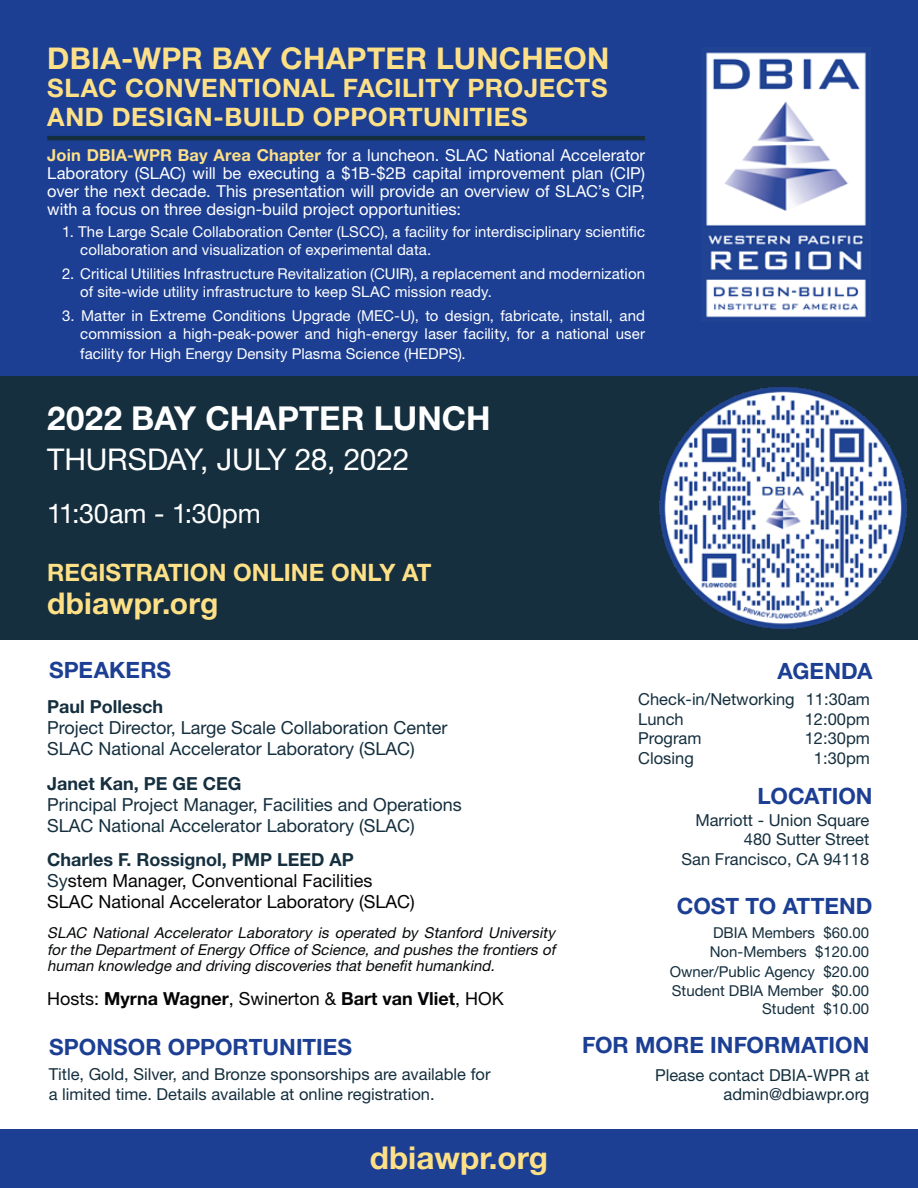
<style>
.page{position:relative;width:918px;height:1188px;background:#fff}
.page>*{position:absolute;margin:0;border:0;box-sizing:border-box;transform-origin:0 0}
.t1{font:700 33px "Helvetica Neue LT Std";color:#fff}
.t2{font:700 31.5px "Helvetica Neue LT Std";color:#fee086}
.t3{font:700 30px "Helvetica Neue LT Std";letter-spacing:.01em;color:#fee087}
.t4{font:30px "Helvetica Neue LT Std";letter-spacing:-.005em;color:#fff}
.t5{font:27px "Helvetica Neue LT Std";color:#fff}
.t6{font:700 25.5px/28.5px "Helvetica Neue LT Std";letter-spacing:.02em;color:#fee087}
.t7{font:700 24px "Helvetica Neue LT Std";color:#fee087}
.t8{font:700 22.5px "Helvetica Neue LT Std";color:#1c3f94}
.t9{font:18px/21px "Helvetica Neue LT Std";color:#152f3e}
.t10{font:18px/21px "Helvetica Neue LT Std";color:#040406}
.t11{font:700 18px "Helvetica Neue LT Std";color:#040406}
.t12{font:700 18px "Helvetica Neue LT Std";color:#152f3e}
.t13{font:16.5px/18px "Helvetica Neue LT Std";color:#fff;text-align:justify}
.t14{font:16.5px/19.5px "Helvetica Neue LT Std";color:#152f3e;text-align:right}
.t15{font:16.5px/19.8px "Helvetica Neue LT Std";color:#142e3d}
.t16{font:15px/18px "Helvetica Neue LT Std";letter-spacing:.005em;color:#fff}
.t17{font:italic 15px/16.5px "Helvetica Neue LT Std";color:#050709}
.t18{font:15px/19.5px "Helvetica Neue LT Std";color:#142e3d}
.t19{font:15px/19.5px "Helvetica Neue LT Std";color:#152f3e}
.s1{font-weight:700;color:#fee087}
.s2{font-weight:700;color:#152f3e}
.s3{color:#152f3e}
.s4{font-weight:400}
</style>
<div class="page">
<div style="left:0;top:0;width:918px;height:376px;background:#1c3f94"></div>
<div style="left:0;top:1129px;width:918px;height:59px;background:#1c3f94"></div>
<div style="left:0;top:376px;width:918px;height:263px;background:#152f3e"></div>
<hr style="left:47px;top:136px;width:598px;height:4px;background:#152f3e">
<img style="left:706px;top:52px;width:160px;height:266px">
<img style="left:659px;top:386px;width:248px;height:243px">
<h3 class="t3" style="left:47px;top:39px;width:564px">DBIA-WPR BAY CHAPTER LUNCHEON</h3>
<h3 class="t6" style="left:47px;top:73px;width:562px">SLAC CONVENTIONAL FACILITY PROJECTS<br>AND DESIGN-BUILD OPPORTUNITIES</h3>
<p class="t13" style="left:47px;top:146px;width:599px"><span class="s1">Join DBIA-WPR Bay Area Chapter</span> for a luncheon. SLAC National Accelerator Laboratory (SLAC) will be executing a $1B-$2B capital improvement plan (CIP) over the next decade. This presentation will provide an overview of SLAC’s CIP, with a focus on three design-build project opportunities:</p>
<p class="t16" style="left:80px;top:223px;width:566px;text-indent:-18px">1. The Large Scale Collaboration Center (LSCC), a facility for interdisciplinary scientific collaboration and visualization of experimental data.</p>
<p class="t16" style="left:80px;top:265px;width:566px;text-indent:-18px">2. Critical Utilities Infrastructure Revitalization (CUIR), a replacement and modernization of site-wide utility infrastructure to keep SLAC mission ready.</p>
<p class="t16" style="left:62px;top:307px;width:584px;text-align:right">3. Matter in Extreme Conditions Upgrade (MEC-U), to design, fabricate, install, and commission a high-peak-power and high-energy laser facility, for a national user</p>
<p class="t16" style="left:80px;top:344px;width:387px">facility for High Energy Density Plasma Science (HEDPS).</p>
<h1 class="t1" style="left:47px;top:398px;width:445px">2022 BAY CHAPTER LUNCH</h1>
<h3 class="t4" style="left:47px;top:442px;width:364px">THURSDAY, JULY 28, 2022</h3>
<h3 class="t5" style="left:47px;top:497px;width:215px">11:30am - 1:30pm</h3>
<h3 class="t7" style="left:47px;top:558px;width:386px">REGISTRATION ONLINE ONLY AT</h3>
<h3 class="t3" style="left:47px;top:585px;width:173px">dbiawpr.org</h3>
<h3 class="t8" style="left:49px;top:656px;width:124px">SPEAKERS</h3>
<p class="t12" style="left:47px;top:696px;width:117px">Paul Pollesch</p>
<p class="t9" style="left:47px;top:717px;width:402px">Project Director, Large Scale Collaboration Center<br>SLAC National Accelerator Laboratory (SLAC)</p>
<p class="t12" style="left:47px;top:772px;width:196px">Janet Kan, PE GE CEG</p>
<p class="t9" style="left:47px;top:794px;width:416px">Principal Project Manager, Facilities and Operations<br>SLAC National Accelerator Laboratory (SLAC)</p>
<p class="t10" style="left:47px;top:849px;width:369px"><span class="s2">Charles F. Rossignol, PMP LEED AP<br></span><span class="s3">Sy</span>stem Manager, Conventional Facilities<br>SLAC National Accelerator Laboratory (SLAC)</p>
<p class="t17" style="left:47px;top:924px;width:513px">SLAC National Accelerator Laboratory is operated by Stanford University forthe DepartmentofEnergy Office ofScience,and pushes the frontiers of human knowledge and driving discoveries thatbenefithumankind.</p>
<p class="t11" style="left:47px;top:987px;width:458px"><span class="s4">Hosts:</span> Myrna Wagner<span class="s4">, Swinerton &amp;</span> Bart van Vliet<span class="s4">, HOK</span></p>
<h3 class="t8" style="left:49px;top:1033px;width:305px">SPONSOR OPPORTUNITIES</h3>
<p class="t15" style="left:49px;top:1064px;width:443px">Title, Gold, Silver, and Bronze sponsorships are available for a limited time. Details available at online registration.</p>
<h2 class="t2" style="left:370px;top:1139px;width:180px">dbiawpr.org</h2>
<h3 class="t8" style="left:778px;top:657px;width:97px">AGENDA</h3>
<p class="t14" style="left:638px;top:689px;width:233px;text-align:left">Check-in/Networking 11:30am<br>Lunch</p>
<p class="t14" style="left:805px;top:709px;width:67px">12:00pm</p>
<p class="t14" style="left:638px;top:728px;width:65px">Program</p>
<p class="t14" style="left:805px;top:728px;width:67px">12:30pm</p>
<p class="t14" style="left:638px;top:748px;width:57px">Closing</p>
<p class="t14" style="left:814px;top:748px;width:57px">1:30pm</p>
<h3 class="t8" style="left:758px;top:782px;width:116px">LOCATION</h3>
<p class="t14" style="left:682px;top:810px;width:189px">Marriott - Union Square<br>480 Sutter Street<br>San Francisco, CA 94118</p>
<h3 class="t8" style="left:677px;top:893px;width:197px">COST TO ATTEND</h3>
<p class="t19" style="left:710px;top:922px;width:161px">DBIA Members $60.00<br>Non-Members $120.00</p>
<p class="t18" style="left:670px;top:961px;width:201px">Owner/Public Agency $20.00<br>Student DBIA Member $0.00</p>
<p class="t18" style="left:762px;top:999px;width:109px">Student $10.00</p>
<h3 class="t8" style="left:582px;top:1031px;width:289px">FOR MORE INFORMATION</h3>
<p class="t14" style="left:655px;top:1065px;width:216px">Please contact DBIA-WPR at admin@dbiawpr.org</p>
</div>
